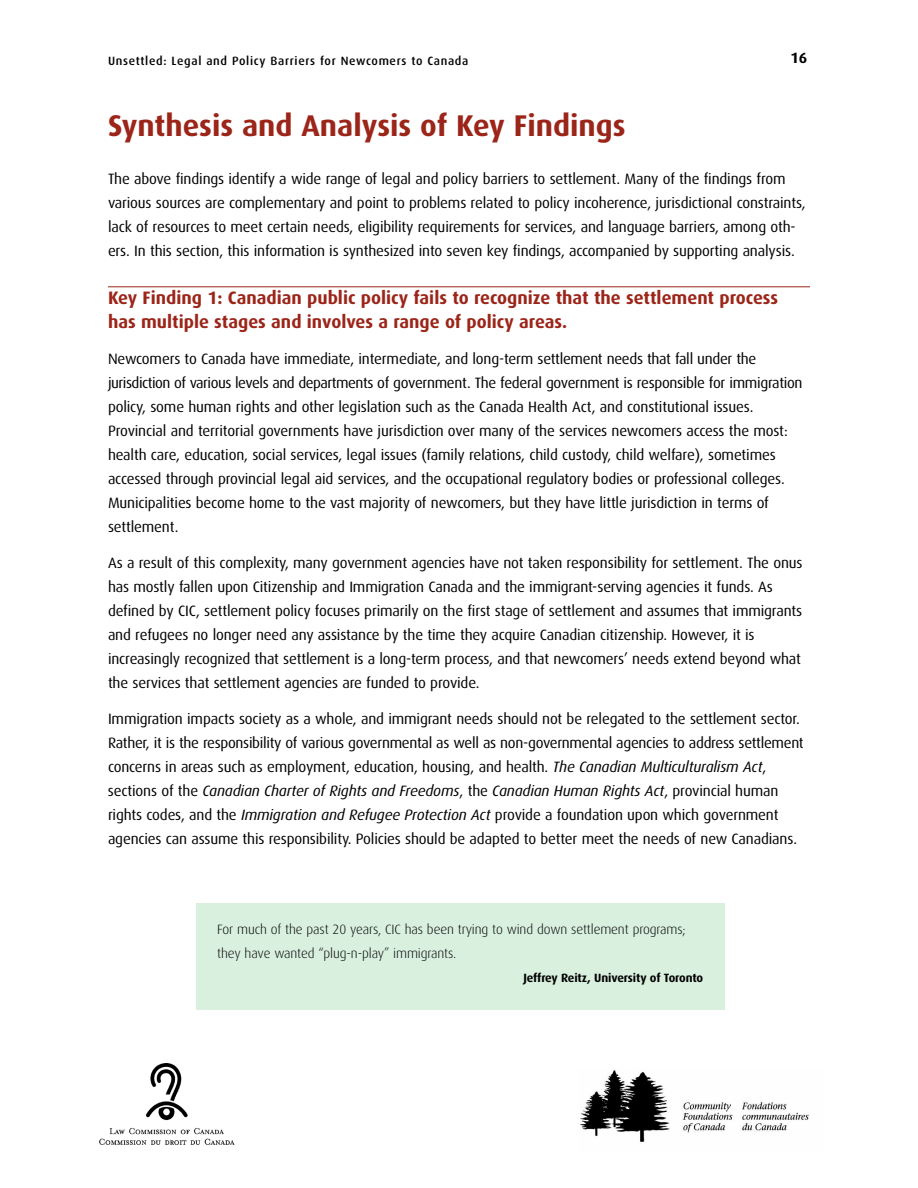
<style>
.page{position:relative;width:918px;height:1188px;background:#fff}
.page>*{position:absolute;margin:0;border:0;box-sizing:border-box;transform-origin:0 0}
.t1{font:700 30px "Dax";color:#9c2519}
.t2{font:700 18px/24px "Dax";color:#9c2519}
.t3{font:15px/24px "Dax";letter-spacing:-.01em;color:#000}
.t4{font:700 15px "Dax";color:#000}
.t5{font:300 13.5px/24px "Dax";letter-spacing:-.01em;color:#000}
.t6{font:500 12px "Dax";letter-spacing:.055em;color:#000}
.t7{font:700 12px "Dax";letter-spacing:-.01em;color:#000}
.s1{font-style:italic}
</style>
<div class="page">
<hr style="left:108px;top:286px;width:702px;height:1px;background:#9c2519">
<img style="left:99px;top:1063px;width:136px;height:82px">
<img style="left:580px;top:1070px;width:229px;height:72px">
<div style="left:196px;top:903px;width:528px;height:107px;background:#d9f0df"></div>
<p class="t6" style="left:108px;top:57px;width:362px">Unsettled: Legal and Policy Barriers for Newcomers to Canada</p>
<p class="t4" style="left:790px;top:52px;width:18px">16</p>
<h1 class="t1" style="left:108px;top:115px;width:519px">Synthesis and Analysis of Key Findings</h1>
<p class="t3" style="left:108px;top:168px;width:699px">The above findings identify a wide range of legal and policy barriers to settlement. Many of the findings from various sources are complementary and point to problems related to policy incoherence, jurisdictional constraints, lack of resources to meet certain needs, eligibility requirements for services, and language barriers, among oth&shy;ers. In this section, this information is synthesized into seven key findings, accompanied by supporting analysis.</p>
<p class="t2" style="left:108px;top:288px;width:672px">Key Finding 1: Canadian public policy fails to recognize that the settlement process has multiple stages and involves a range of policy areas.</p>
<p class="t3" style="left:108px;top:348px;width:696px">Newcomers to Canada have immediate, intermediate, and long-term settlement needs that fall under the jurisdiction of various levels and departments of government. The federal government is responsible for immigration policy, some human rights and other legislation such as the Canada Health Act, and constitutional issues.<br>Provincial and territorial governments have jurisdiction over many of the services newcomers access the most: health care, education, social services, legal issues (family relations, child custody, child welfare), sometimes accessed through provincial legal aid services, and the occupational regulatory bodies or professional colleges.<br>Municipalities become home to the vast majority of newcomers, but they have little jurisdiction in terms of settlement.</p>
<p class="t3" style="left:108px;top:552px;width:696px">As a result of this complexity, many government agencies have not taken responsibility for settlement. The onus has mostly fallen upon Citizenship and Immigration Canada and the immigrant-serving agencies it funds. As defined by CIC, settlement policy focuses primarily on the first stage of settlement and assumes that immigrants and refugees no longer need any assistance by the time they acquire Canadian citizenship. However, it is increasingly recognized that settlement is a long-term process, and that newcomers’ needs extend beyond what the services that settlement agencies are funded to provide.</p>
<p class="t3" style="left:108px;top:708px;width:697px">Immigration impacts society as a whole, and immigrant needs should not be relegated to the settlement sector.<br>Rather, it is the responsibility of various governmental as well as non-governmental agencies to address settlement concerns in areas such as employment, education, housing, and health. <span class="s1">The Canadian Multiculturalism Act</span>, sections of the <span class="s1">Canadian Charter of Rights and Freedoms</span>, the <span class="s1">Canadian Human Rights Act</span>, provincial human rights codes, and the <span class="s1">Immigration and Refugee Protection Act</span> provide a foundation upon which government agencies can assume this responsibility. Policies should be adapted to better meet the needs of new Canadians.</p>
<p class="t5" style="left:217px;top:919px;width:470px">For much of the past 20 years, CIC has been trying to wind down settlement programs; they have wanted “plug-n-play” immigrants.</p>
<p class="t7" style="left:523px;top:974px;width:181px">Jeffrey Reitz, University of Toronto</p>
</div>
